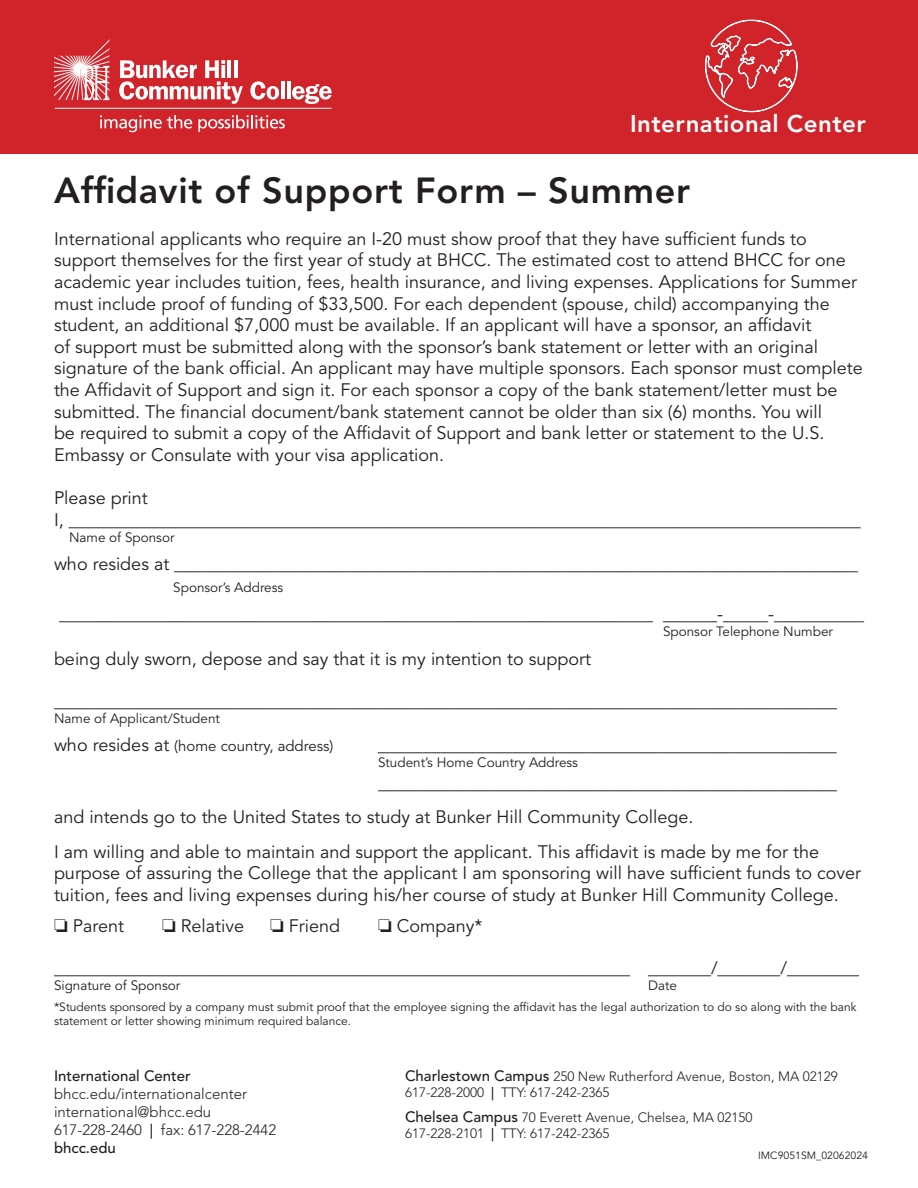
<style>
.page{position:relative;width:918px;height:1188px;background:#fff}
.page>*{position:absolute;margin:0;border:0;box-sizing:border-box;transform-origin:0 0}
.t1{font:800 36px "Avenir LT Std";letter-spacing:.02em;color:#231f20}
.t2{font:800 24px "Avenir LT Std";letter-spacing:.02em;color:#fff}
.t3{font:18px/21.6px "Avenir LT Std";color:#231f20}
.t4{font:300 15px/18px "Avenir LT Std";color:#231f20}
.t5{font:15px "Avenir LT Std";color:#231f20}
.t6{font:500 15px "Avenir LT Std";color:#231f20}
.t7{font:300 13.5px/16.2px "Avenir LT Std";color:#231f20}
.t8{font:13.5px "Avenir LT Std";color:#231f20}
.t9{font:12px/14.4px "Avenir LT Std";color:#231f20}
.t10{font:10.5px "Avenir LT Std";color:#231f20}
.s1{font-size:18px}
.s2{font-weight:500}
.s3{font-weight:500;font-size:15px}
</style>
<div class="page">
<div style="left:0;top:0;width:918px;height:153px;background:#d1232a"></div>
<div style="left:0;top:0;width:918px;height:154px;border:2px solid #d1232a"></div>
<svg style="left:250px;top:81px;width:29px;height:19px"></svg>
<hr style="left:281px;top:82px;width:3px;height:17px;background:#fff">
<hr style="left:287px;top:82px;width:4px;height:17px;background:#fff">
<svg style="left:292px;top:84px;width:40px;height:20px"></svg>
<svg style="left:119px;top:60px;width:124px;height:44px"></svg>
<svg style="left:221px;top:65px;width:4px;height:13px"></svg>
<hr style="left:228px;top:60px;width:3px;height:18px;background:#fff">
<hr style="left:234px;top:60px;width:3px;height:18px;background:#fff">
<hr style="left:55px;top:108px;width:276px;height:1px;background:#fff">
<svg style="left:100px;top:115px;width:92px;height:17px"></svg>
<svg style="left:198px;top:115px;width:87px;height:17px"></svg>
<svg style="left:54px;top:40px;width:55px;height:60px"></svg>
<svg style="left:705px;top:20px;width:93px;height:92px"></svg>
<h2 class="t2" style="left:630px;top:110px;width:237px">International Center</h2>
<h1 class="t1" style="left:54px;top:169px;width:638px">Affidavit of Support Form – Summer</h1>
<p class="t3" style="left:54px;top:228px;width:810px">International applicants who require an I-20 must show proof that they have sufficient funds to support themselves for the first year of study at BHCC. The estimated cost to attend BHCC for one academic year includes tuition, fees, health insurance, and living expenses. Applications for Summer must include proof of funding of $33,500. For each dependent (spouse, child) accompanying the student, an additional $7,000 must be available. If an applicant will have a sponsor, an affidavit<br>of support must be submitted along with the sponsor’s bank statement or letter with an original signature of the bank official. An applicant may have multiple sponsors. Each sponsor must complete the Affidavit of Support and sign it. For each sponsor a copy of the bank statement/letter must be submitted. The financial document/bank statement cannot be older than six (6) months. You will<br>be required to submit a copy of the Affidavit of Support and bank letter or statement to the U.S.<br>Embassy or Consulate with your visa application.</p>
<p class="t3" style="left:54px;top:488px;width:808px">Please print<br>I, ________________________________________________________________________________________</p>
<p class="t8" style="left:69px;top:529px;width:107px">Name of Sponsor</p>
<p class="t3" style="left:54px;top:554px;width:806px">who resides at ____________________________________________________________________________</p>
<p class="t8" style="left:173px;top:579px;width:112px">Sponsor’s Address</p>
<p class="t3" style="left:59px;top:604px;width:806px">__________________________________________________________________ ______-_____-__________</p>
<p class="t8" style="left:663px;top:624px;width:172px">Sponsor Telephone Number</p>
<p class="t3" style="left:54px;top:648px;width:539px">being duly sworn, depose and say that it is my intention to support</p>
<p class="t3" style="left:54px;top:690px;width:784px">_______________________________________________________________________________________</p>
<p class="t8" style="left:54px;top:710px;width:167px">Name of Applicant/Student</p>
<p class="t5" style="left:54px;top:737px;width:281px"><span class="s1">who resides at</span> (home country, address)</p>
<p class="t3" style="left:378px;top:735px;width:461px">___________________________________________________</p>
<p class="t8" style="left:378px;top:755px;width:202px">Student’s Home Country Address</p>
<p class="t3" style="left:54px;top:766px;width:784px;line-height:34.3px;text-indent:324px">___________________________________________________ and intends go to the United States to study at Bunker Hill Community College.<br>I am willing and able to maintain and support the applicant. This affidavit is made by me for the</p>
<p class="t3" style="left:54px;top:863px;width:809px">purpose of assuring the College that the applicant I am sponsoring will have sufficient funds to cover tuition, fees and living expenses during his/her course of study at Bunker Hill Community College.</p>
<p class="t3" style="left:54px;top:915px;width:72px">□ Parent</p>
<p class="t3" style="left:162px;top:915px;width:84px">□ Relative</p>
<p class="t3" style="left:270px;top:915px;width:72px">□ Friend</p>
<p class="t3" style="left:378px;top:915px;width:106px">□ Company*</p>
<p class="t3" style="left:54px;top:957px;width:807px">________________________________________________________________ _______/_______/________</p>
<p class="t8" style="left:54px;top:977px;width:128px">Signature of Sponsor</p>
<p class="t8" style="left:648px;top:977px;width:30px">Date</p>
<p class="t9" style="left:54px;top:1000px;width:804px">*Students sponsored by a company must submit proof that the employee signing the affidavit has the legal authorization to do so along with the bank statement or letter showing minimum required balance.</p>
<p class="t6" style="left:54px;top:1067px;width:138px">International Center</p>
<p class="t4" style="left:54px;top:1085px;width:224px">bhcc.edu/internationalcenter international@bhcc.edu<br>617-228-2460 <span class="s2">|</span> fax: 617-228-2442 <span class="s2">bhcc.edu</span></p>
<p class="t7" style="left:405px;top:1068px;width:434px"><span class="s3">Charlestown Campus</span> 250 New Rutherford Avenue, Boston, MA 02129<br>617-228-2000 <span class="s2">|</span> TTY: 617-242-2365</p>
<p class="t7" style="left:405px;top:1109px;width:349px"><span class="s3">Chelsea Campus</span> 70 Everett Avenue, Chelsea, MA 02150<br>617-228-2101 <span class="s2">|</span> TTY: 617-242-2365</p>
<p class="t10" style="left:758px;top:1150px;width:111px">IMC9051SM_02062024</p>
</div>
